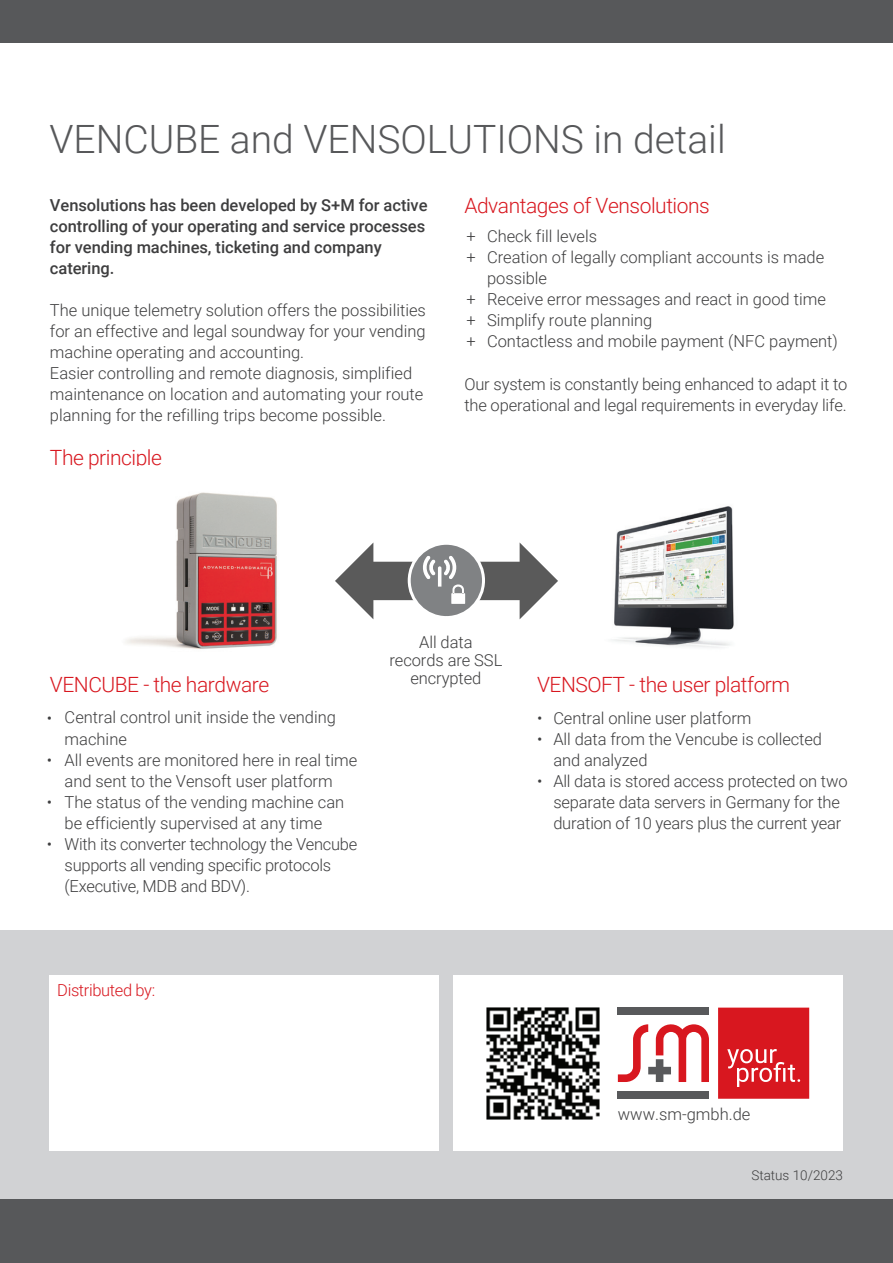
<style>
.page{position:relative;width:893px;height:1263px;background:#fff}
.page>*{position:absolute;margin:0;border:0;box-sizing:border-box;transform-origin:0 0}
.t1{font:300 39px "Roboto";color:#57585a}
.t2{font:300 21px "Roboto";letter-spacing:-.02em;color:#d8171f}
.t3{font:300 16.5px/21px "Roboto";color:#3e3e3f}
.t4{font:500 16.5px/21px "Roboto";letter-spacing:-.005em;color:#3e3e3f}
.t5{font:300 16.5px "Roboto";letter-spacing:-.02em;color:#d8171f}
.t6{font:300 13.5px "Roboto";color:#3e3e3f}
</style>
<div class="page">
<img style="left:519px;top:506px;width:215px;height:142px">
<div style="left:0;top:0;width:893px;height:43px;background:#57585a"></div>
<div style="left:0;top:1199px;width:893px;height:64px;background:#57585a"></div>
<div style="left:0;top:930px;width:893px;height:269px;background:#d1d2d4"></div>
<div style="left:49px;top:976px;width:390px;height:175px;background:#fff"></div>
<div style="left:454px;top:976px;width:389px;height:175px;background:#fff"></div>
<svg style="left:718px;top:1007px;width:91px;height:92px;background:#db2b32"></svg>
<div style="left:618px;top:1007px;width:91px;height:8px;background:#58595b"></div>
<svg style="left:618px;top:1024px;width:91px;height:58px"></svg>
<div style="left:618px;top:1091px;width:91px;height:8px;background:#58595b"></div>
<img style="left:125px;top:492px;width:152px;height:157px">
<svg style="left:335px;top:542px;width:223px;height:77px"></svg>
<img style="left:486px;top:1007px;width:114px;height:113px">
<h1 class="t1" style="left:49px;top:111px;width:678px">VENCUBE and VENSOLUTIONS in detail</h1>
<p class="t4" style="left:50px;top:194px;width:379px">Vensolutions has been developed by S+M for active controlling of your operating and service processes for vending machines, ticketing and company catering.</p>
<p class="t3" style="left:50px;top:299px;width:377px">The unique telemetry solution offers the possibilities for an effective and legal soundway for your vending machine operating and accounting.<br>Easier controlling and remote diagnosis, simplified maintenance on location and automating your route planning for the refilling trips become possible.</p>
<p class="t2" style="left:50px;top:443px;width:114px">The principle</p>
<p class="t2" style="left:464px;top:191px;width:247px">Advantages of Vensolutions</p>
<p class="t3" style="left:487px;top:225px;width:352px">Check fill levels<br>Creation of legally compliant accounts is made possible<br>Receive error messages and react in good time<br>Simplify route planning<br>Contactless and mobile payment (NFC payment)</p>
<p class="t3" style="left:464px;top:373px;width:385px">Our system is constantly being enhanced to adapt it to the operational and legal requirements in everyday life.</p>
<p class="t3" style="left:466px;top:225px;width:11px">+ +</p>
<p class="t3" style="left:466px;top:288px;width:11px;text-align:justify">+ + +</p>
<p class="t3" style="left:389px;top:633px;width:114px;line-height:18px;text-align:center">All data<br>records are SSL encrypted</p>
<p class="t2" style="left:50px;top:670px;width:221px">VENCUBE - the hardware</p>
<p class="t2" style="left:537px;top:670px;width:255px">VENSOFT - the user platform</p>
<p class="t3" style="left:47px;top:707px;width:7px">•</p>
<p class="t3" style="left:47px;top:749px;width:7px">•</p>
<p class="t3" style="left:47px;top:791px;width:7px">•</p>
<p class="t3" style="left:47px;top:833px;width:7px">•</p>
<p class="t3" style="left:65px;top:706px;width:294px">Central control unit inside the vending machine<br>All events are monitored here in real time and sent to the Vensoft user platform The status of the vending machine can be efficiently supervised at any time With its converter technology the Vencube supports all vending specific protocols (Executive, MDB and BDV).</p>
<p class="t5" style="left:57px;top:979px;width:99px">Distributed by:</p>
<p class="t3" style="left:537px;top:707px;width:7px">• •</p>
<p class="t3" style="left:537px;top:770px;width:7px">•</p>
<p class="t3" style="left:553px;top:706px;width:296px">Central online user platform<br>All data from the Vencube is collected and analyzed<br>All data is stored access protected on two separate data servers in Germany for the duration of 10 years plus the current year</p>
<p class="t3" style="left:618px;top:1103px;width:134px">www.sm-gmbh.de</p>
<p class="t6" style="left:751px;top:1165px;width:93px">Status 10/2023</p>
</div>
